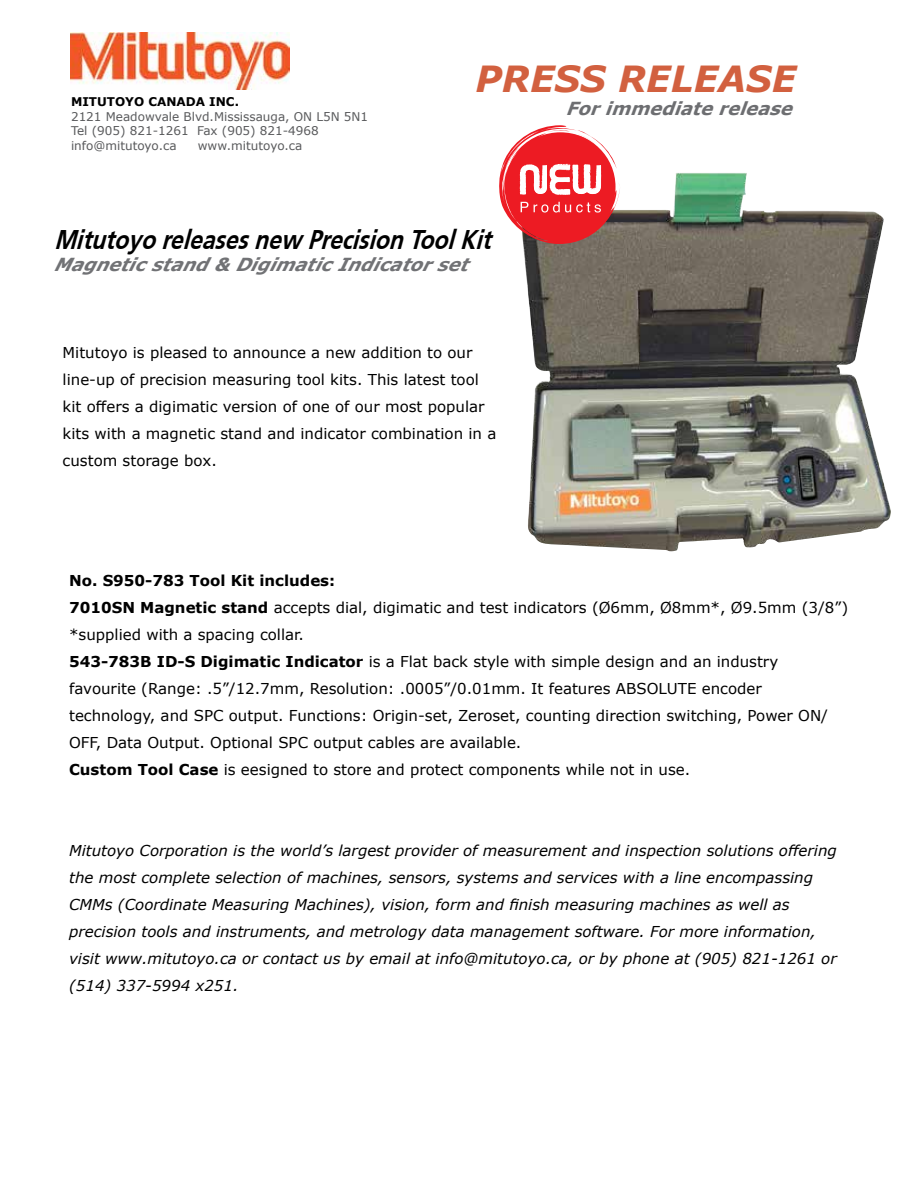
<style>
.page{position:relative;width:918px;height:1188px;background:#fff}
.page>*{position:absolute;margin:0;border:0;box-sizing:border-box;transform-origin:0 0}
.t1{font:italic 700 36px "Verdana";color:#d2603f}
.t2{font:italic 700 27px "Mitutoyo Frutiger";color:#000}
.t3{font:italic 700 18px "Verdana";color:#717275}
.t4{font:italic 700 18px "Verdana";color:#6d6e71}
.t5{font:15px/27px "Verdana";color:#000}
.t6{font:italic 15px/27px "Verdana";color:#000}
.t7{font:12px/14.4px "Verdana";color:#58595b}
.t8{font:700 12px "Verdana";color:#000}
.s1{font-weight:700}
</style>
<div class="page">
<img style="left:70px;top:32px;width:219px;height:58px">
<img style="left:523px;top:173px;width:368px;height:378px">
<svg style="left:499px;top:125px;width:121px;height:122px"></svg>
<p class="t8" style="left:71px;top:94px;width:169px">MITUTOYO CANADA INC.</p>
<p class="t7" style="left:71px;top:109px;width:299px">2121 Meadowvale Blvd.Mississauga, ON L5N 5N1<br>Tel (905) 821-1261 Fax (905) 821-4968 info@mitutoyo.ca</p>
<p class="t7" style="left:198px;top:138px;width:106px">www.mitutoyo.ca</p>
<h1 class="t1" style="left:476px;top:54px;width:322px">PRESS RELEASE</h1>
<p class="t4" style="left:566px;top:96px;width:237px">Forimmediaterelease</p>
<h2 class="t2" style="left:54px;top:224px;width:447px">Mitutoyoreleasesnew PrecisionToolKit</h2>
<p class="t3" style="left:54px;top:251px;width:422px">Magneticstand &amp; DigimaticIndicatorset</p>
<p class="t5" style="left:63px;top:338px;width:435px">Mitutoyo is pleased to announce a new addition to our line-up of precision measuring tool kits. This latest tool kit offers a digimatic version of one of our most popular kits with a magnetic stand and indicator combination in a custom storage box.</p>
<p class="t5" style="left:69px;top:567px;width:781px"><span class="s1">No. S950-783 Tool Kit includes:<br>7010SN Magnetic stand</span> accepts dial, digimatic and test indicators (Ø6mm, Ø8mm*, Ø9.5mm (3/8”) *supplied with a spacing collar.<br><span class="s1">543-783B ID-S Digimatic Indicator</span> is a Flat back style with simple design and an industry favourite (Range: .5”/12.7mm, Resolution: .0005”/0.01mm. It features ABSOLUTE encoder technology, and SPC output. Functions: Origin-set, Zeroset, counting direction switching, Power ON/ OFF, Data Output. Optional SPC output cables are available.<br><span class="s1">Custom Tool Case</span> is eesigned to store and protect components while not in use.</p>
<p class="t6" style="left:69px;top:837px;width:769px">Mitutoyo Corporation is the world’s largest provider of measurement and inspection solutions offering the most complete selection of machines, sensors, systems and services with a line encompassing CMMs (Coordinate Measuring Machines), vision, form and finish measuring machines as well as precision tools and instruments, and metrology data management software. For more information, visit www.mitutoyo.ca or contact us by email at info@mitutoyo.ca, or by phone at (905) 821-1261 or (514) 337-5994 x251.</p>
</div>
